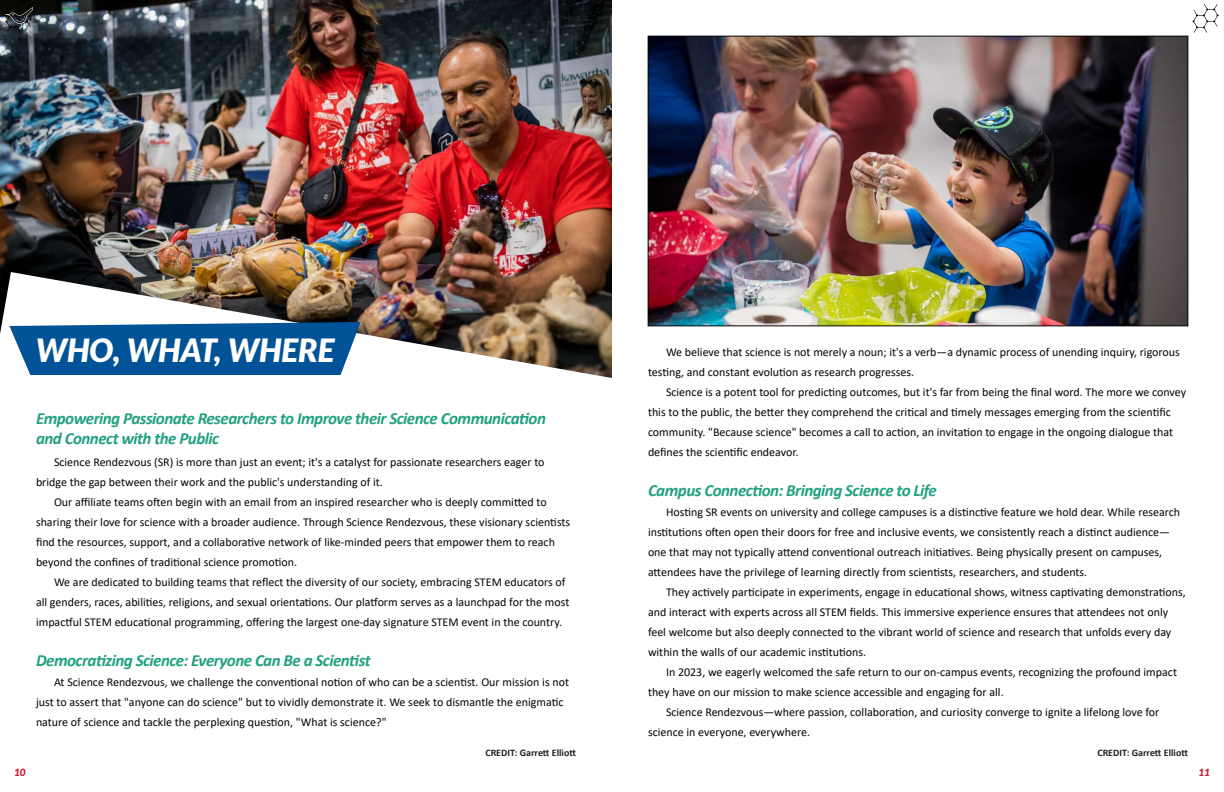
<style>
.page{position:relative;width:1224px;height:792px;background:#fff}
.page>*{position:absolute;margin:0;border:0;box-sizing:border-box;transform-origin:0 0}
.t1{font:italic 900 32px "Lato";color:#fff}
.t2{font:italic 700 17px/20.4px "Calibri";letter-spacing:-.03em;color:#21a181}
.t3{font:12px/20px "Calibri";color:#040504}
.t4{font:700 10px "Calibri";color:#231f20}
.t5{font:italic 900 10px "Lato";color:#c82037}
</style>
<div class="page">
<img style="left:0;top:0;width:612px;height:272px">
<img style="left:0;top:272px;width:612px;height:106px">
<svg style="left:1193px;top:4px;width:26px;height:29px"></svg>
<svg style="left:9px;top:322px;width:352px;height:53px;background:#1863a0"></svg>
<svg style="left:4px;top:4px;width:29px;height:29px"></svg>
<img style="left:650px;top:38px;width:536px;height:286px">
<div style="left:648px;top:36px;width:540px;height:290px;border:1px solid #040503"></div>
<h1 class="t1" style="left:35px;top:332px;width:300px">WHO, WHAT, WHERE</h1>
<p class="t3" style="left:648px;top:342px;width:533px;text-indent:18px">We believe that science is not merely a noun; it's a verb—a dynamic process of unending inquiry, rigorous testing, and constant evolution as research progresses.</p>
<p class="t3" style="left:648px;top:382px;width:540px;text-indent:18px">Science is a potent tool for predicting outcomes, but it's far from being the final word. The more we convey this to the public, the better they comprehend the critical and timely messages emerging from the scientific community. "Because science" becomes a call to action, an invitation to engage in the ongoing dialogue that defines the scientific endeavor.</p>
<h2 class="t2" style="left:648px;top:480px;width:290px">Campus Connection: Bringing Science to Life</h2>
<p class="t3" style="left:648px;top:502px;width:534px;text-indent:18px">Hosting SR events on university and college campuses is a distinctive feature we hold dear. While research institutions often open their doors for free and inclusive events, we consistently reach a distinct audience— one that may not typically attend conventional outreach initiatives. Being physically present on campuses, attendees have the privilege of learning directly from scientists, researchers, and students.</p>
<p class="t3" style="left:648px;top:582px;width:539px;text-indent:18px">They actively participate in experiments, engage in educational shows, witness captivating demonstrations, and interact with experts across all STEM fields. This immersive experience ensures that attendees not only feel welcome but also deeply connected to the vibrant world of science and research that unfolds every day within the walls of our academic institutions.</p>
<p class="t3" style="left:648px;top:662px;width:531px;text-indent:18px">In 2023, we eagerly welcomed the safe return to our on-campus events, recognizing the profound impact they have on our mission to make science accessible and engaging for all.</p>
<p class="t3" style="left:648px;top:702px;width:513px;text-indent:18px">Science Rendezvous—where passion, collaboration, and curiosity converge to ignite a lifelong love for science in everyone, everywhere.</p>
<h2 class="t2" style="left:36px;top:407px;width:512px">Empowering Passionate Researchers to Improve their Science Communication and Connect with the Public</h2>
<p class="t3" style="left:36px;top:452px;width:510px;text-indent:18px">Science Rendezvous (SR) is more than just an event; it's a catalyst for passionate researchers eager to bridge the gap between their work and the public's understanding of it.</p>
<p class="t3" style="left:36px;top:492px;width:536px;text-indent:18px">Our affiliate teams often begin with an email from an inspired researcher who is deeply committed to sharing their love for science with a broader audience. Through Science Rendezvous, these visionary scientists find the resources, support, and a collaborative network of like-minded peers that empower them to reach beyond the confines of traditional science promotion.</p>
<p class="t3" style="left:36px;top:572px;width:535px;text-indent:18px">We are dedicated to building teams that reflect the diversity of our society, embracing STEM educators of all genders, races, abilities, religions, and sexual orientations. Our platform serves as a launchpad for the most impactful STEM educational programming, offering the largest one-day signature STEM event in the country.</p>
<h2 class="t2" style="left:36px;top:650px;width:336px">Democratizing Science: Everyone Can Be a Scientist</h2>
<p class="t3" style="left:36px;top:672px;width:535px;text-indent:18px">At Science Rendezvous, we challenge the conventional notion of who can be a scientist. Our mission is not just to assert that "anyone can do science" but to vividly demonstrate it. We seek to dismantle the enigmatic nature of science and tackle the perplexing question, "What is science?"</p>
<p class="t4" style="left:485px;top:746px;width:92px">CREDIT: Garrett Elliott</p>
<p class="t4" style="left:1097px;top:746px;width:92px">CREDIT: Garrett Elliott</p>
<p class="t5" style="left:14px;top:766px;width:13px">10</p>
<p class="t5" style="left:1198px;top:766px;width:13px">11</p>
</div>
